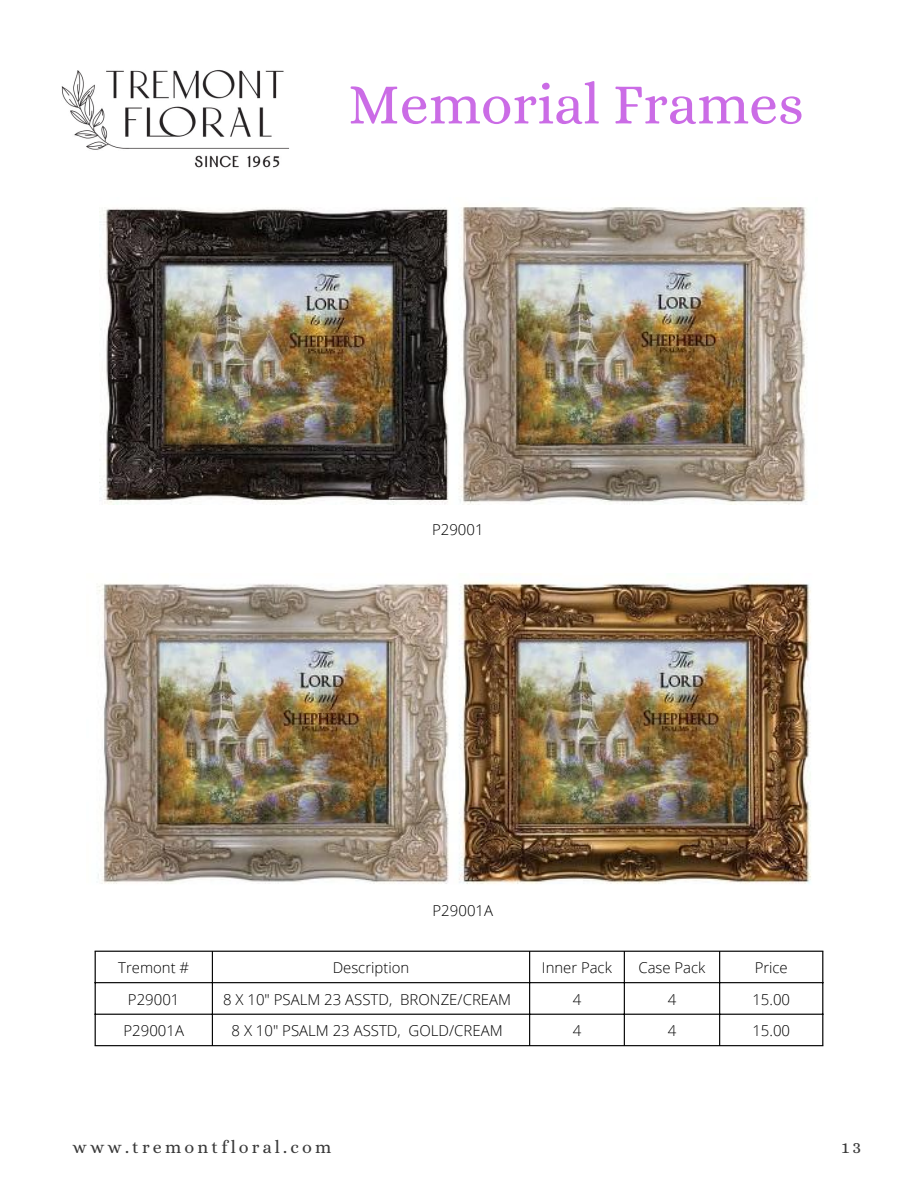
<style>
.page{position:relative;width:918px;height:1188px;background:#fff}
.page>*{position:absolute;margin:0;border:0;box-sizing:border-box;transform-origin:0 0}
.t1{font:58.05px "Alice";color:#cb6ce6}
.t2{font:18px "Alice";letter-spacing:.175em;color:#393939}
.t3{font:300 15px "Open Sans";color:#000}
.t4{font:300 14.85px "Open Sans";color:#000}
</style>
<div class="page">
<img style="left:61px;top:70px;width:228px;height:98px">
<hr style="left:95px;top:952px;width:1px;height:93px;background:#000">
<hr style="left:212px;top:952px;width:1px;height:93px;background:#000">
<hr style="left:529px;top:952px;width:1px;height:93px;background:#000">
<hr style="left:624px;top:952px;width:1px;height:93px;background:#000">
<hr style="left:719px;top:952px;width:1px;height:93px;background:#000">
<hr style="left:822px;top:952px;width:1px;height:93px;background:#000">
<hr style="left:95px;top:951px;width:728px;height:1px;background:#000">
<hr style="left:95px;top:982px;width:728px;height:1px;background:#000">
<hr style="left:95px;top:1014px;width:728px;height:1px;background:#000">
<hr style="left:95px;top:1045px;width:728px;height:1px;background:#000">
<img style="left:100px;top:206px;width:707px;height:299px">
<img style="left:97px;top:581px;width:714px;height:303px">
<h1 class="t1" style="left:348px;top:71px;width:457px">Memorial Frames</h1>
<p class="t3" style="left:432px;top:519px;width:53px">P29001</p>
<p class="t3" style="left:433px;top:900px;width:62px">P29001A</p>
<p class="t4" style="left:118px;top:957px;width:72px">Tremont #</p>
<p class="t4" style="left:333px;top:957px;width:78px">Description</p>
<p class="t4" style="left:542px;top:957px;width:71px">Inner Pack</p>
<p class="t4" style="left:638px;top:957px;width:68px">Case Pack</p>
<p class="t4" style="left:755px;top:957px;width:35px">Price</p>
<p class="t3" style="left:128px;top:989px;width:53px">P29001</p>
<p class="t3" style="left:223px;top:989px;width:290px">8 X 10" PSALM 23 ASSTD, BRONZE/CREAM</p>
<p class="t3" style="left:573px;top:989px;width:10px">4</p>
<p class="t3" style="left:668px;top:989px;width:10px">4</p>
<p class="t3" style="left:752px;top:989px;width:39px">15.00</p>
<p class="t3" style="left:123px;top:1020px;width:62px">P29001A</p>
<p class="t3" style="left:232px;top:1020px;width:273px">8 X 10" PSALM 23 ASSTD, GOLD/CREAM</p>
<p class="t3" style="left:573px;top:1020px;width:10px">4</p>
<p class="t3" style="left:668px;top:1020px;width:10px">4</p>
<p class="t3" style="left:752px;top:1020px;width:39px">15.00</p>
<p class="t2" style="left:73px;top:1136px;width:260px">www.tremontfloral.com</p>
<p class="t2" style="left:842px;top:1136px;width:21px">13</p>
</div>
